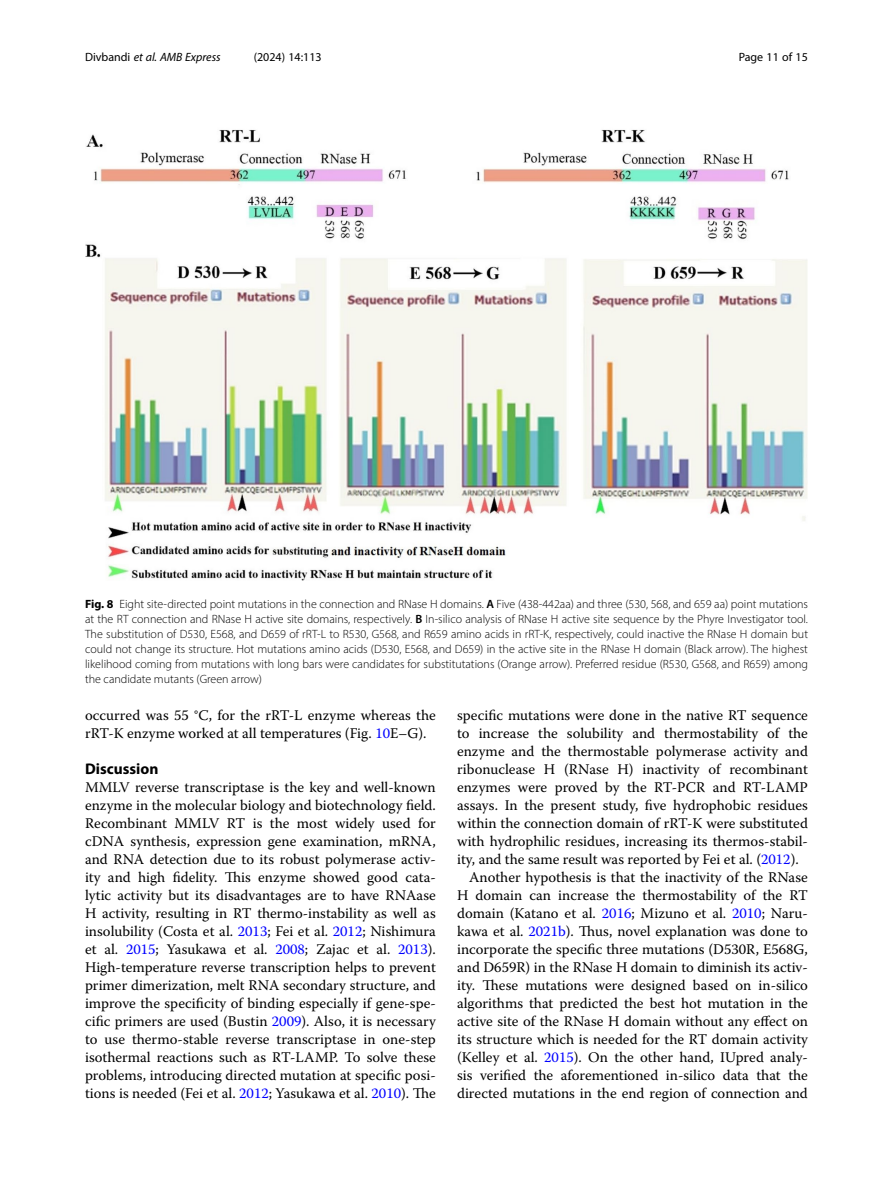
<style>
.page{position:relative;width:893px;height:1191px;background:#fff}
.page>*{position:absolute;margin:0;border:0;box-sizing:border-box;transform-origin:0 0}
.Head_1{font:700 15.45px "Myriad Pro";color:#000}
.Body_Text{font:14.7px/18px "Warnock Pro";color:#000;text-align:justify}
.Body_Text_Indent{font:14.7px/18px "Warnock Pro";color:#000;text-align:justify}
.Figure_Caption{font:300 12px/15px "Myriad Pro";color:#000;text-align:justify}
.t1{font:italic 12px "Myriad Pro";color:#000}
.t2{font:12px "Myriad Pro";color:#000}
.s1{font-style:normal}
.s2{font-weight:700}
.s3{font-weight:600}
.s4{color:#00f}
</style>
<div class="page">
<img style="left:85px;top:129px;width:723px;height:452px">
<p class="t1" style="left:85px;top:50px;width:137px"><span class="s1">Divbandi</span> et al. AMB Express</p>
<p class="t2" style="left:254px;top:50px;width:70px">(2024) 14:113</p>
<p class="t2" style="left:739px;top:50px;width:71px">Page 11 of 15</p>
<p class="Figure_Caption" style="left:85px;top:596px;width:724px"><span class="s2">Fig. 8</span> Eight site-directed point mutations in the connection and RNase H domains. <span class="s3">A</span> Five (438-442aa) and three (530, 568, and 659 aa) point mutations at the RT connection and RNase H active site domains, respectively. <span class="s3">B</span> In-silico analysis of RNase H active site sequence by the Phyre Investigator tool.<br>The substitution of D530, E568, and D659 of rRT-L to R530, G568, and R659 amino acids in rRT-K, respectively, could inactive the RNase H domain but could not change its structure. Hot mutations amino acids (D530, E568, and D659) in the active site in the RNase H domain (Black arrow). The highest likelihood coming from mutations with long bars were candidates for substitutations (Orange arrow). Preferred residue (R530, G568, and R659) among the candidate mutants (Green arrow)</p>
<p class="Body_Text" style="left:85px;top:706px;width:352px">occurred was 55 °C, for the rRT-L enzyme whereas the rRT-K enzyme worked at all temperatures (Fig. <span class="s4">10</span>E–G).</p>
<p class="Head_1" style="left:85px;top:759px;width:75px">Discussion</p>
<p class="Body_Text" style="left:85px;top:778px;width:352px">MMLV reverse transcriptase is the key and well-known enzyme in the molecular biology and biotechnology field.<br>Recombinant MMLV RT is the most widely used for cDNA synthesis, expression gene examination, mRNA, and RNA detection due to its robust polymerase activ&shy;ity and high fidelity. This enzyme showed good cata&shy;lytic activity but its disadvantages are to have RNAase H activity, resulting in RT thermo-instability as well as insolubility (Costa et al. <span class="s4">2013</span>; Fei et al. <span class="s4">2012</span>; Nishimura et al. <span class="s4">2015</span>; Yasukawa et al. <span class="s4">2008</span>; Zajac et al. <span class="s4">2013</span>).<br>High-temperature reverse transcription helps to prevent primer dimerization, melt RNA secondary structure, and improve the specificity of binding especially if gene-spe&shy;cific primers are used (Bustin <span class="s4">2009</span>). Also, it is necessary to use thermo-stable reverse transcriptase in one-step isothermal reactions such as RT-LAMP. To solve these problems, introducing directed mutation at specific posi&shy;tions is needed (Fei et al. <span class="s4">2012</span>; Yasukawa et al. <span class="s4">2010</span>). The</p>
<p class="Body_Text" style="left:457px;top:706px;width:352px">specific mutations were done in the native RT sequence to increase the solubility and thermostability of the enzyme and the thermostable polymerase activity and ribonuclease H (RNase H) inactivity of recombinant enzymes were proved by the RT-PCR and RT-LAMP assays. In the present study, five hydrophobic residues within the connection domain of rRT-K were substituted with hydrophilic residues, increasing its thermos-stabil&shy;ity, and the same result was reported by Fei et al. (<span class="s4">2012</span>).</p>
<p class="Body_Text_Indent" style="left:457px;top:868px;width:352px;text-indent:12px">Another hypothesis is that the inactivity of the RNase H domain can increase the thermostability of the RT domain (Katano et al. <span class="s4">2016</span>; Mizuno et al. <span class="s4">2010</span>; Naru&shy;kawa et al. <span class="s4">2021b</span>). Thus, novel explanation was done to incorporate the specific three mutations (D530R, E568G, and D659R) in the RNase H domain to diminish its activ&shy;ity. These mutations were designed based on in-silico algorithms that predicted the best hot mutation in the active site of the RNase H domain without any effect on its structure which is needed for the RT domain activity (Kelley et al. <span class="s4">2015</span>). On the other hand, IUpred analy&shy;sis verified the aforementioned in-silico data that the directed mutations in the end region of connection and</p>
</div>
